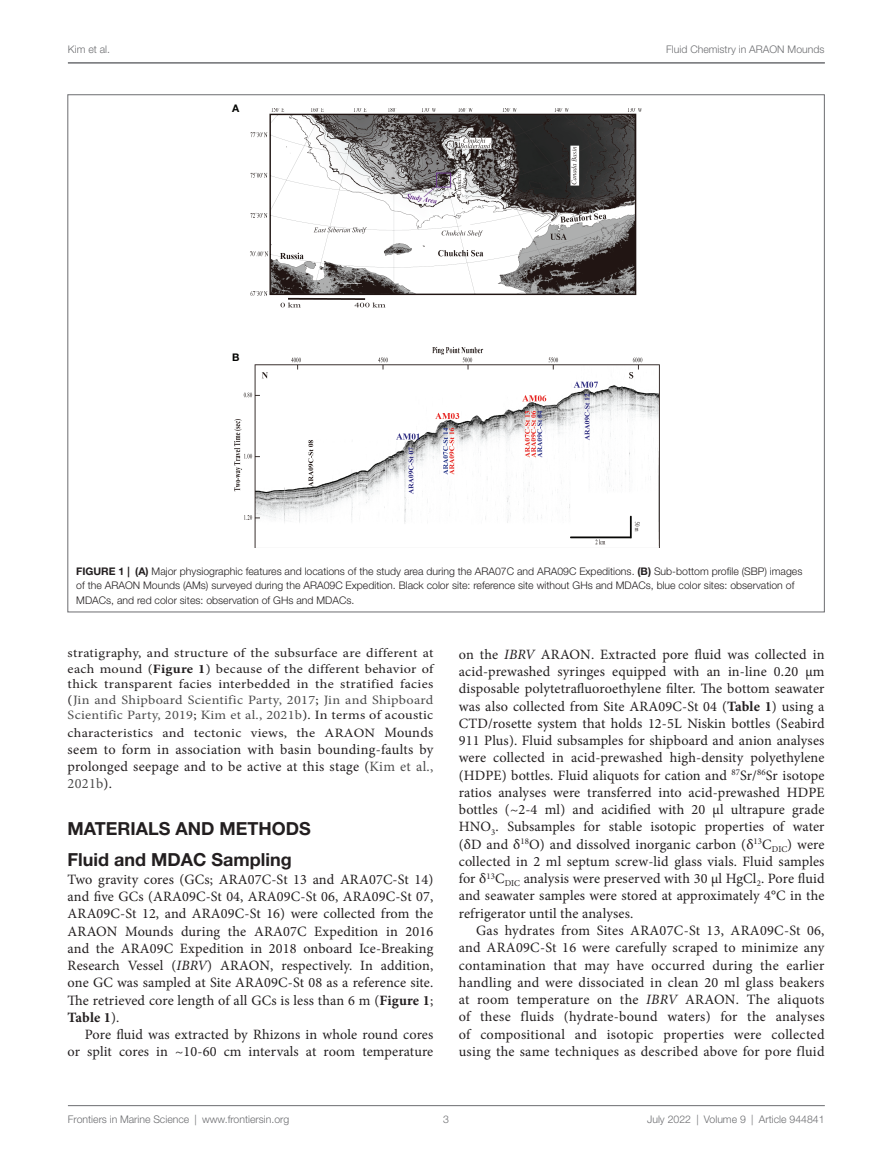
<style>
.page{position:relative;width:893px;height:1170px;background:#fff}
.page>*{position:absolute;margin:0;border:0;box-sizing:border-box;transform-origin:0 0}
.SecHeadB{font:700 18px "Helvetica Neue LT Std";color:#231f20}
.SecHeadA{font:700 18px "Helvetica Neue LT Std";color:#231f20}
.ParaIndent{font:14.25px/17.2px "Minion Pro";letter-spacing:.01em;color:#231f20;text-align:justify}
.Para{font:14.25px/17.2px "Minion Pro";letter-spacing:.01em;color:#231f20;text-align:justify}
.ParaIndent-2{font:12.75px/15.5px "Minion Pro";letter-spacing:.02em;color:#231f20;text-align:justify;scale:1.12 1}
.FigCaption{font:300 10.5px/14.2px "Helvetica Neue LT Std";color:#231f20}
.t1{font:300 10.5px "Helvetica Neue LT Std";color:#6c6d70}
.t2{font:700 10.5px "Helvetica Neue LT Std";color:#040503}
.s1{font-weight:700}
.s2{color:#4d4d4d}
.s3{font-size:14.25px}
.s4{font-style:italic}
</style>
<div class="page">
<hr style="left:68px;top:1105px;width:757px;height:1px;background:#6c6d70">
<hr style="left:68px;top:63px;width:757px;height:1px;background:#6c6d70">
<img style="left:235px;top:108px;width:425px;height:440px">
<p class="t1" style="left:68px;top:43px;width:44px">Kim et al.</p>
<p class="t2" style="left:232px;top:102px;width:9px">A</p>
<p class="t2" style="left:232px;top:351px;width:9px">B</p>
<p class="t1" style="left:666px;top:43px;width:160px">Fluid Chemistry in ARAON Mounds</p>
<p class="FigCaption" style="left:76px;top:564px;width:728px"><span class="s1">FIGURE 1 | (A)</span> Major physiographic features and locations of the study area during the ARA07C and ARA09C Expeditions. <span class="s1">(B)</span> Sub-bottom profile (SBP) images of the ARAON Mounds (AMs) surveyed during the ARA09C Expedition. Black color site: reference site without GHs and MDACs, blue color sites: observation of<br>MDACs, and red color sites: observation of GHs and MDACs.</p>
<p class="ParaIndent-2" style="left:68px;top:645px;width:328px">stratigraphy, and structure of the subsurface are different at each mound (<span class="s1">Figure 1</span>) because of the different behavior of thick transparent facies interbedded in the stratified facies (<span class="s2">Jin and Shipboard Scientific Party, 2017</span>; <span class="s2">Jin and Shipboard Scientific Party, 2019</span>; <span class="s2">Kim et al., 2021b</span>). In terms of acoustic</p>
<p class="ParaIndent-2" style="left:68px;top:724px;width:328px">characteristics and tectonic views, the ARAON <span class="s3">Mounds</span></p>
<p class="ParaIndent" style="left:68px;top:740px;width:367px">seem to form in association with basin bounding-faults by prolonged seepage and to be active at this stage (<span class="s2">Kim et al., 2021b</span>).</p>
<p class="SecHeadA" style="left:68px;top:817px;width:245px">MATERIALS AND METHODS</p>
<p class="SecHeadB" style="left:68px;top:848px;width:226px">Fluid and MDAC Sampling</p>
<p class="Para" style="left:68px;top:870px;width:367px">Two gravity cores (GCs; ARA07C-St 13 and ARA07C-St 14) and five GCs (ARA09C-St 04, ARA09C-St 06, ARA09C-St 07, ARA09C-St 12, and ARA09C-St 16) were collected from the ARAON Mounds during the ARA07C Expedition in 2016 and the ARA09C Expedition in 2018 onboard Ice-Breaking Research Vessel (<span class="s4">IBRV</span>) ARAON, respectively. In addition, one GC was sampled at Site ARA09C-St 08 as a reference site.<br>The retrieved core length of all GCs is less than 6 m (<span class="s1">Figure 1</span>; <span class="s1">Table 1</span>).</p>
<p class="ParaIndent" style="left:68px;top:1025px;width:367px;text-align:right">Pore fluid was extracted by Rhizons in whole round cores<br>or split cores in ~10-60 cm intervals at room temperature</p>
<p class="ParaIndent" style="left:459px;top:645px;width:367px">on the <span class="s4">IBRV</span> ARAON. Extracted pore fluid was collected in acid-prewashed syringes equipped with an in-line 0.20 µm disposable polytetrafluoroethylene filter. The bottom seawater was also collected from Site ARA09C-St 04 (<span class="s1">Table 1</span>) using a CTD/rosette system that holds 12-5L Niskin bottles (Seabird 911 Plus). Fluid subsamples for shipboard and anion analyses were collected in acid-prewashed high-density polyethylene (HDPE) bottles. Fluid aliquots for cation and <sup>87</sup>Sr/<sup>86</sup>Sr isotope ratios analyses were transferred into acid-prewashed HDPE bottles (~2-4 ml) and acidified with 20 µl ultrapure grade HNO<sub>3</sub>. Subsamples for stable isotopic properties of water (δD and δ<sup>18</sup>O) and dissolved inorganic carbon (δ<sup>13</sup>C<sub>DIC</sub>) were collected in 2 ml septum screw-lid glass vials. Fluid samples for δ<sup>13</sup>C<sub>DIC</sub> analysis were preserved with 30 μl HgCl<sub>2</sub>. Pore fluid and seawater samples were stored at approximately 4°C in the refrigerator until the analyses.</p>
<p class="ParaIndent" style="left:459px;top:921px;width:367px;text-indent:17px">Gas hydrates from Sites ARA07C-St 13, ARA09C-St 06, and ARA09C-St 16 were carefully scraped to minimize any contamination that may have occurred during the earlier handling and were dissociated in clean 20 ml glass beakers at room temperature on the <span class="s4">IBRV</span> ARAON. The aliquots of these fluids (hydrate-bound waters) for the analyses of compositional and isotopic properties were collected using the same techniques as described above for pore fluid</p>
<p class="t1" style="left:68px;top:1112px;width:223px">Frontiers in Marine Science | www.frontiersin.org</p>
<p class="t1" style="left:443px;top:1112px;width:7px">3</p>
<p class="t1" style="left:647px;top:1112px;width:179px">July 2022 | Volume 9 | Article 944841</p>
</div>
